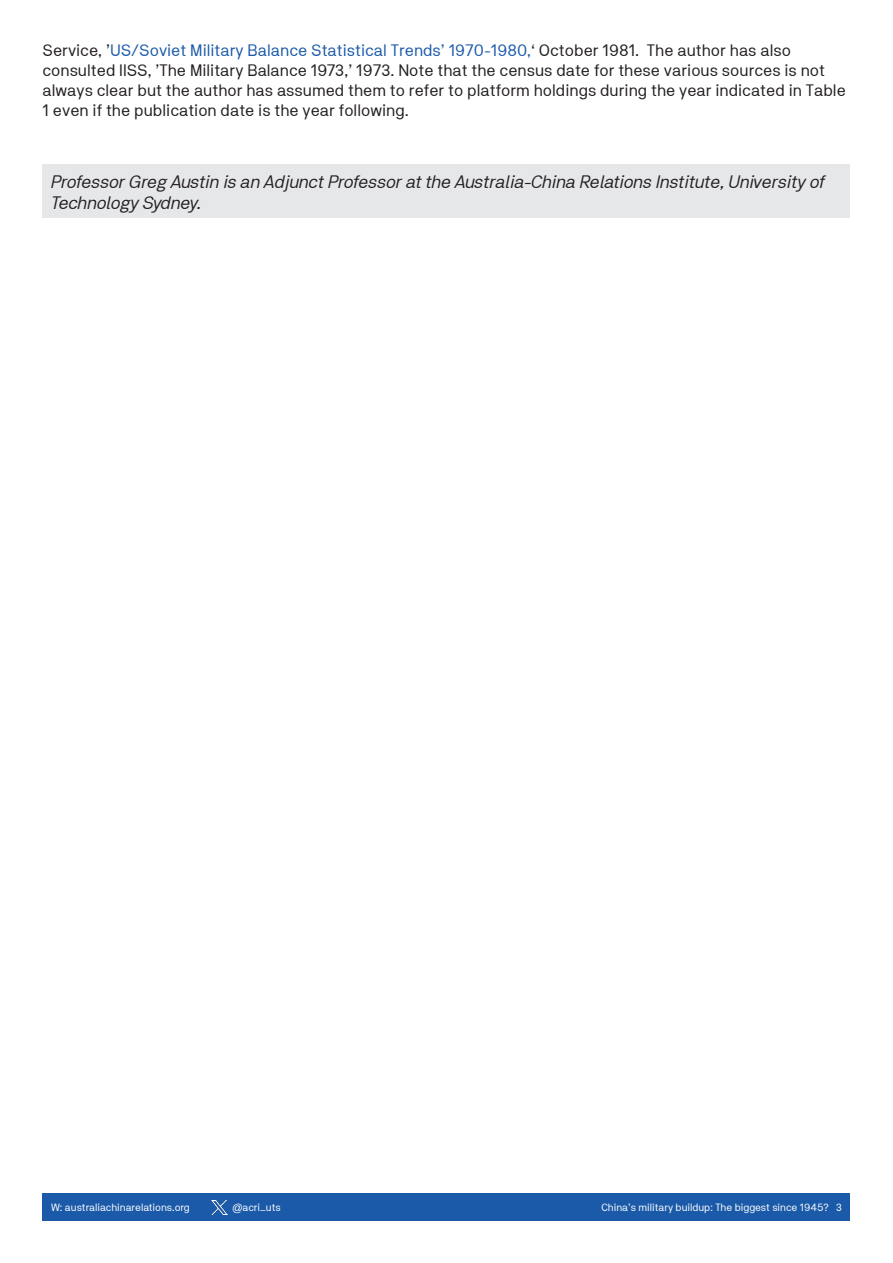
<style>
.page{position:relative;width:893px;height:1263px;background:#fff}
.page>*{position:absolute;margin:0;border:0;box-sizing:border-box;transform-origin:0 0}
.Author_bios{font:italic 18px/21.6px "NB Akademie Std";color:#231f20}
.Body_Copy{font:16.5px/19.8px "NB Akademie Std";color:#231f20}
.t1{font:10.5px "NB Akademie Std";color:#fff}
.s1{color:#1b5aa9}
</style>
<div class="page">
<div style="left:43px;top:1193px;width:807px;height:27px;background:#1b5aa9"></div>
<img style="left:212px;top:1200px;width:15px;height:15px">
<div style="left:43px;top:165px;width:807px;height:53px;background:#e6e7e9"></div>
<p class="Body_Copy" style="left:43px;top:40px;width:805px">Service, ’<span class="s1">US/Soviet Military Balance Statistical Trends’ 1970-1980,</span>‘ October 1981. The author has also consulted IISS, ’The Military Balance 1973,’ 1973. Note that the census date for these various sources is not always clear but the author has assumed them to refer to platform holdings during the year indicated in Table 1 even if the publication date is the year following.</p>
<p class="Author_bios" style="left:51px;top:170px;width:775px">Professor Greg Austin is an Adjunct Professor at the Australia-China Relations Institute, University of<br>Technology Sydney.</p>
<p class="t1" style="left:51px;top:1201px;width:140px">W: australiachinarelations.org</p>
<p class="t1" style="left:233px;top:1201px;width:50px">@acri_uts</p>
<p class="t1" style="left:601px;top:1201px;width:242px">China’s military buildup: The biggest since 1945? 3</p>
</div>
